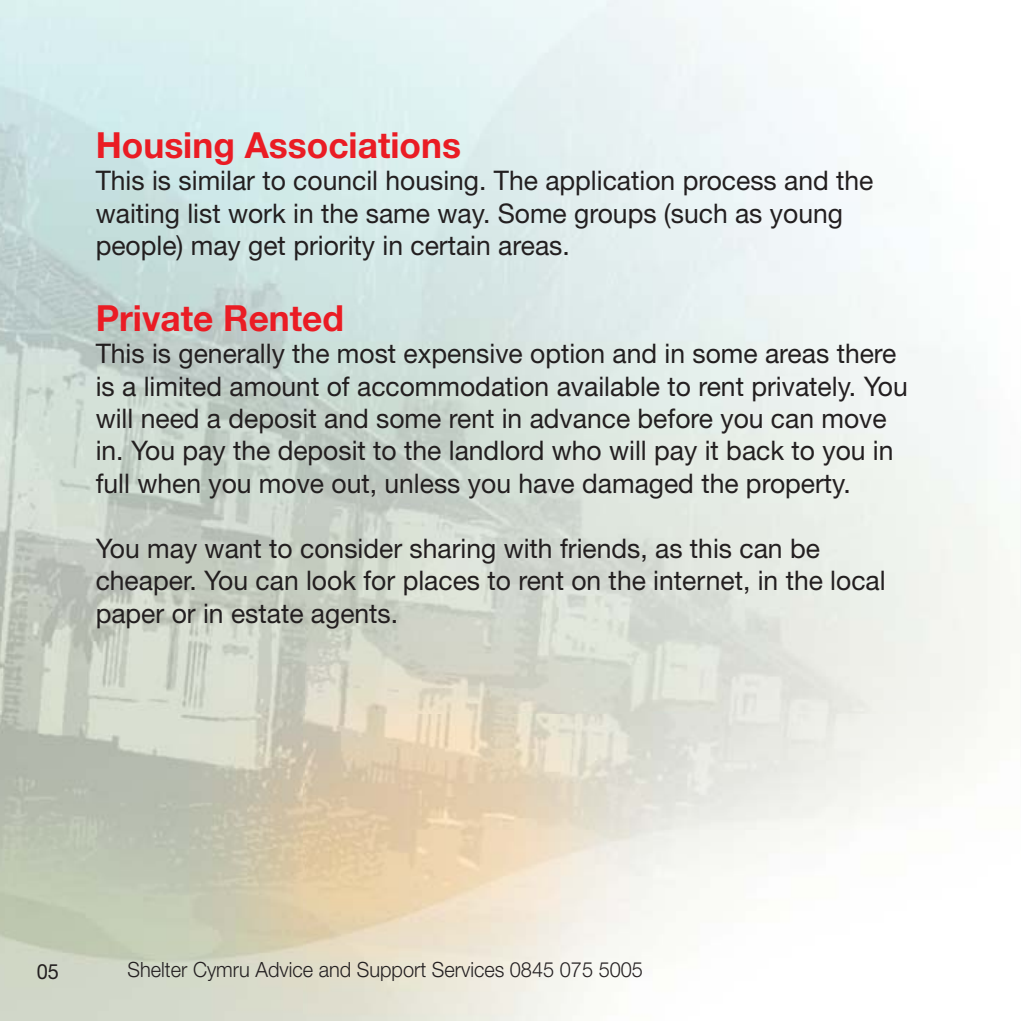
<style>
.page{position:relative;width:1021px;height:1021px;background:#fff}
.page>*{position:absolute;margin:0;border:0;box-sizing:border-box;transform-origin:0 0}
.t1{font:700 36px "Helvetica Neue";color:#ea1c24}
.t2{font:27px/32.4px "Helvetica Neue";color:#231f20}
.t3{font:300 21px "Helvetica Neue";color:#231f20;scale:.95 1}
.t4{font:21px "Helvetica Neue";color:#231f20;scale:.95 1}
</style>
<div class="page">
<img style="left:0;top:0;width:305px;height:1020px">
<h1 class="t1" style="left:96px;top:132px;width:367px">Housing Associations</h1>
<p class="t2" style="left:96px;top:167px;width:779px">This is similar to council housing. The application process and the waiting list work in the same way. Some groups (such as young people) may get priority in certain areas.</p>
<h1 class="t1" style="left:96px;top:305px;width:250px">Private Rented</h1>
<p class="t2" style="left:96px;top:340px;width:813px">This is generally the most expensive option and in some areas there is a limited amount of accommodation available to rent privately. You will need a deposit and some rent in advance before you can move in. You pay the deposit to the landlord who will pay it back to you in full when you move out, unless you have damaged the property.</p>
<p class="t2" style="left:96px;top:534px;width:791px">You may want to consider sharing with friends, as this can be cheaper. You can look for places to rent on the internet, in the local paper or in estate agents.</p>
<p class="t4" style="left:37px;top:963px;width:25px">05</p>
<p class="t3" style="left:128px;top:962px;width:544px">Shelter Cymru Advice and Support Services 0845 075 5005</p>
</div>
